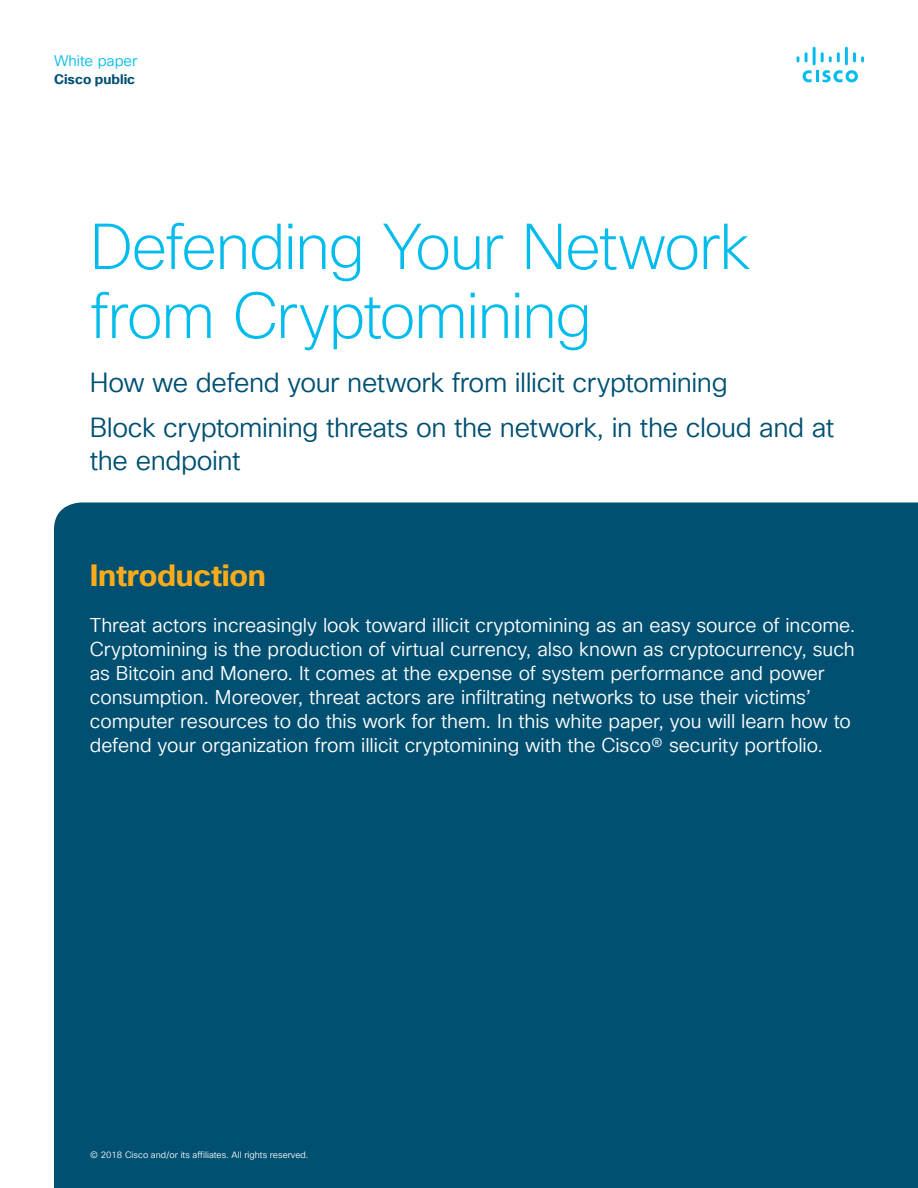
<style>
.page{position:relative;width:918px;height:1188px;background:#fff}
.page>*{position:absolute;margin:0;border:0;box-sizing:border-box;transform-origin:0 0}
.Title_Headline{font:200 63px/69px "Cisco Sans TT";letter-spacing:-.025em;color:#01bcec}
.Intro_Heading{font:700 30px "Cisco Sans TT";letter-spacing:-.01em;color:#faab1a}
.Title_Subhead{font:27px/33px "Cisco Sans TT Light";letter-spacing:-.015em;color:#005073}
.Intro{font:19.5px/24px "Cisco Sans TT Light";letter-spacing:-.005em;color:#fff}
.t1{font:15px "Cisco Sans TT Light";color:#01bcec}
.t2{font:700 13.5px "Cisco Sans TT";color:#005073}
.t3{font:9px "Cisco Sans TT Light";color:#fff}
</style>
<div class="page">
<svg style="left:803px;top:70px;width:55px;height:12px"></svg>
<svg style="left:797px;top:56px;width:2px;height:6px"></svg>
<svg style="left:805px;top:52px;width:3px;height:10px"></svg>
<hr style="left:813px;top:47px;width:3px;height:18px;background:#01bcec">
<svg style="left:821px;top:52px;width:19px;height:10px"></svg>
<hr style="left:845px;top:47px;width:3px;height:18px;background:#01bcec">
<svg style="left:853px;top:52px;width:11px;height:10px"></svg>
<div style="left:54px;top:502px;width:864px;height:686px;background:#015072"></div>
<p class="t1" style="left:54px;top:51px;width:85px">White paper</p>
<p class="t2" style="left:54px;top:70px;width:83px">Cisco public</p>
<p class="Title_Headline" style="left:90px;top:214px;width:662px">Defending Your Network from Cryptomining</p>
<p class="Title_Subhead" style="left:90px;top:367px;width:639px">How we defend your network from illicit cryptomining</p>
<p class="Title_Subhead" style="left:90px;top:412px;width:746px">Block cryptomining threats on the network, in the cloud and at the endpoint</p>
<p class="Intro_Heading" style="left:90px;top:555px;width:177px">Introduction</p>
<p class="Intro" style="left:90px;top:614px;width:767px">Threat actors increasingly look toward illicit cryptomining as an easy source of income.<br>Cryptomining is the production of virtual currency, also known as cryptocurrency, such as Bitcoin and Monero. It comes at the expense of system performance and power consumption. Moreover, threat actors are infiltrating networks to use their victims’ computer resources to do this work for them. In this white paper, you will learn how to defend your organization from illicit cryptomining with the Cisco® security portfolio.</p>
<p class="t3" style="left:90px;top:1149px;width:220px">© 2018 Cisco and/or its affiliates. All rights reserved.</p>
</div>
